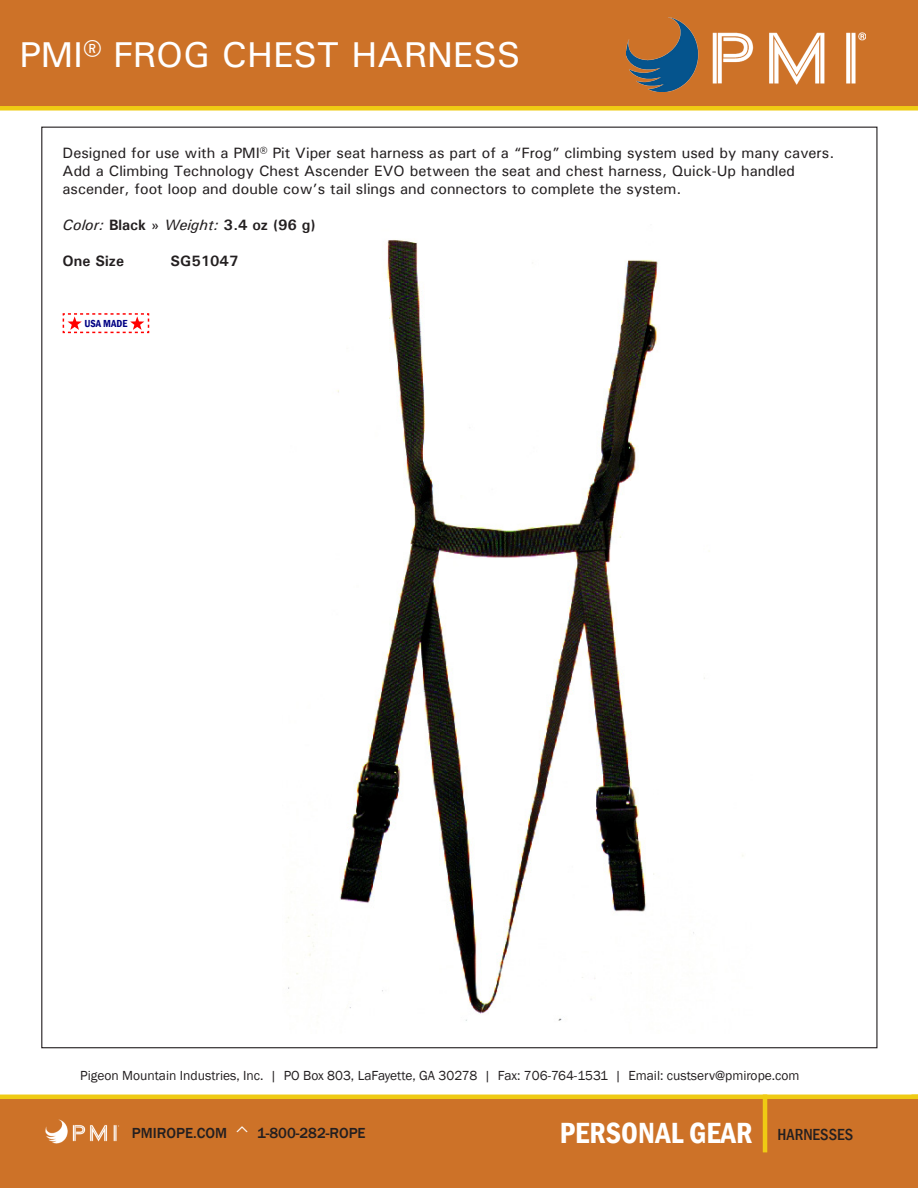
<style>
.page{position:relative;width:918px;height:1188px;background:#fff}
.page>*{position:absolute;margin:0;border:0;box-sizing:border-box;transform-origin:0 0}
.t1{font:500 36px "Univers";color:#fff}
.t2{font:600 condensed 30px "Franklin Gothic";color:#fff}
.t3{font:500 condensed 16.5px "Franklin Gothic";color:#231f20}
.t4{font:500 15px/18px "Univers";color:#231f20}
.t5{font:700 15px "Univers";color:#231f20}
.t6{font:500 15px "Franklin Gothic";color:#231f20}
.t7{font:13.5px "Franklin Gothic";color:#231f20}
.t8{font:600 condensed 10.5px "Franklin Gothic";color:#000083}
.s1{font-weight:500;font-style:italic}
.s2{font-weight:500}
</style>
<div class="page">
<img style="left:286px;top:240px;width:458px;height:781px">
<div style="left:0;top:1097px;width:918px;height:91px;background:#cd7228"></div>
<img style="left:45px;top:1119px;width:74px;height:25px">
<hr style="left:0;top:1095px;width:918px;height:4px;background:#efcb13">
<hr style="left:763px;top:1095px;width:4px;height:57px;background:#efcb13">
<div style="left:0;top:0;width:918px;height:108px;background:#cd7228"></div>
<div style="left:0;top:106px;width:918px;height:5px;background:#efcb13"></div>
<img style="left:626px;top:17px;width:239px;height:74px">
<svg style="left:62px;top:313px;width:88px;height:21px"></svg>
<p class="t1" style="left:19px;top:31px;width:502px">PMI® FROG CHEST HARNESS</p>
<p class="t4" style="left:63px;top:144px;width:773px">Designed for use with a PMI® Pit Viper seat harness as part of a “Frog” climbing system used by many cavers.<br>Add a Climbing Technology Chest Ascender EVO between the seat and chest harness, Quick-Up handled ascender, foot loop and double cow’s tail slings and connectors to complete the system.</p>
<p class="t5" style="left:63px;top:216px;width:254px"><span class="s1">Color:</span> Black <span class="s2">»</span> <span class="s1">Weight:</span> 3.4 oz (96 g)</p>
<p class="t5" style="left:63px;top:252px;width:63px">One Size</p>
<p class="t5" style="left:171px;top:252px;width:69px">SG51047</p>
<p class="t8" style="left:84px;top:316px;width:45px">USA MADE</p>
<p class="t7" style="left:80px;top:1067px;width:721px">Pigeon Mountain Industries, Inc. | PO Box 803, LaFayette, GA 30278 | Fax: 706-764-1531 | Email: custserv@pmirope.com</p>
<p class="t6" style="left:132px;top:1123px;width:97px">PMIROPE.COM</p>
<p class="t6" style="left:257px;top:1123px;width:110px">1-800-282-ROPE</p>
<p class="t2" style="left:560px;top:1113px;width:194px">PERSONAL GEAR</p>
<p class="t3" style="left:778px;top:1124px;width:77px">HARNESSES</p>
</div>
